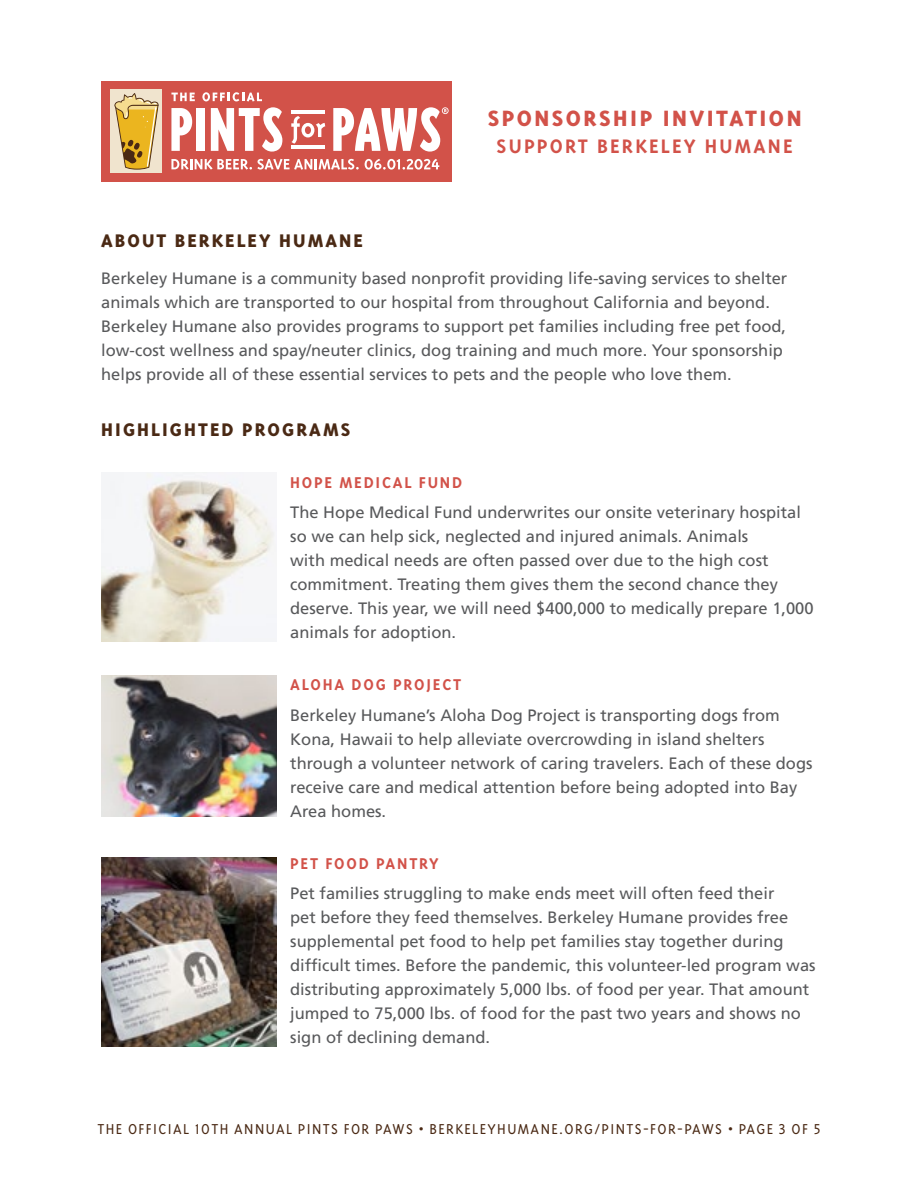
<style>
.page{position:relative;width:918px;height:1188px;background:#fff}
.page>*{position:absolute;margin:0;border:0;box-sizing:border-box;transform-origin:0 0}
.t1{font:800 25.5px "Triplex Sans OT";letter-spacing:.1em;color:#d25249}
.t2{font:700 22.5px "Triplex Sans OT";letter-spacing:.1em;color:#d25249}
.t3{font:800 21px "Triplex Sans OT";letter-spacing:.1em;color:#4a2914}
.t4{font:700 18px "Triplex Sans OT";letter-spacing:.1em;color:#d25249}
.t5{font:16.5px/24px "Frutiger LT 55 Rm";color:#58595b}
.t6{font:300 16.5px "Triplex Sans OT";letter-spacing:.085em;color:#4a2914}
</style>
<div class="page">
<div style="left:101px;top:81px;width:351px;height:101px;background:#d25249"></div>
<div style="left:196px;top:108px;width:9px;height:43px;background:#fff"></div>
<svg style="left:171px;top:108px;width:21px;height:43px"></svg>
<svg style="left:211px;top:107px;width:71px;height:45px"></svg>
<svg style="left:291px;top:116px;width:34px;height:28px"></svg>
<hr style="left:291px;top:146px;width:34px;height:3px;background:#fff">
<hr style="left:291px;top:110px;width:34px;height:3px;background:#fff">
<svg style="left:333px;top:107px;width:116px;height:45px"></svg>
<svg style="left:171px;top:93px;width:24px;height:8px"></svg>
<svg style="left:202px;top:92px;width:60px;height:9px"></svg>
<svg style="left:171px;top:159px;width:188px;height:11px"></svg>
<svg style="left:365px;top:159px;width:74px;height:11px"></svg>
<div style="left:110px;top:89px;width:52px;height:84px;background:#f0e4ce"></div>
<svg style="left:114px;top:93px;width:45px;height:77px"></svg>
<img style="left:101px;top:472px;width:176px;height:169px">
<img style="left:101px;top:675px;width:176px;height:142px">
<img style="left:101px;top:857px;width:176px;height:189px">
<h1 class="t1" style="left:488px;top:104px;width:315px">SPONSORSHIP INVITATION</h1>
<h2 class="t2" style="left:497px;top:134px;width:298px">SUPPORT BERKELEY HUMANE</h2>
<p class="t3" style="left:101px;top:229px;width:263px">ABOUT BERKELEY HUMANE</p>
<p class="t5" style="left:101px;top:267px;width:688px">Berkeley Humane is a community based nonprofit providing life-saving services to shelter animals which are transported to our hospital from throughout California and beyond.<br>Berkeley Humane also provides programs to support pet families including free pet food, low-cost wellness and spay/neuter clinics, dog training and much more. Your sponsorship helps provide all of these essential services to pets and the people who love them.</p>
<p class="t3" style="left:101px;top:418px;width:251px">HIGHLIGHTED PROGRAMS</p>
<p class="t4" style="left:290px;top:472px;width:173px">HOPE MEDICAL FUND</p>
<p class="t5" style="left:290px;top:501px;width:525px">The Hope Medical Fund underwrites our onsite veterinary hospital so we can help sick, neglected and injured animals. Animals<br>with medical needs are often passed over due to the high cost commitment. Treating them gives them the second chance they deserve. This year, we will need $400,000 to medically prepare 1,000 animals for adoption.</p>
<p class="t4" style="left:290px;top:675px;width:173px">ALOHA DOG PROJECT</p>
<p class="t5" style="left:290px;top:703px;width:524px">Berkeley Humane’s Aloha Dog Project is transporting dogs from Kona, Hawaii to help alleviate overcrowding in island shelters through a volunteer network of caring travelers. Each of these dogs receive care and medical attention before being adopted into Bay Area homes.</p>
<p class="t4" style="left:290px;top:853px;width:150px">PET FOOD PANTRY</p>
<p class="t5" style="left:290px;top:882px;width:527px">Pet families struggling to make ends meet will often feed their<br>pet before they feed themselves. Berkeley Humane provides free supplemental pet food to help pet families stay together during difficult times. Before the pandemic, this volunteer-led program was distributing approximately 5,000 lbs. of food per year. That amount jumped to 75,000 lbs. of food for the past two years and shows no sign of declining demand.</p>
<p class="t6" style="left:97px;top:1120px;width:725px">THE OFFICIAL 10TH ANNUAL PINTS FOR PAWS • BERKELEYHUMANE.ORG/PINTS-FOR-PAWS • PAGE 3 OF 5</p>
</div>
